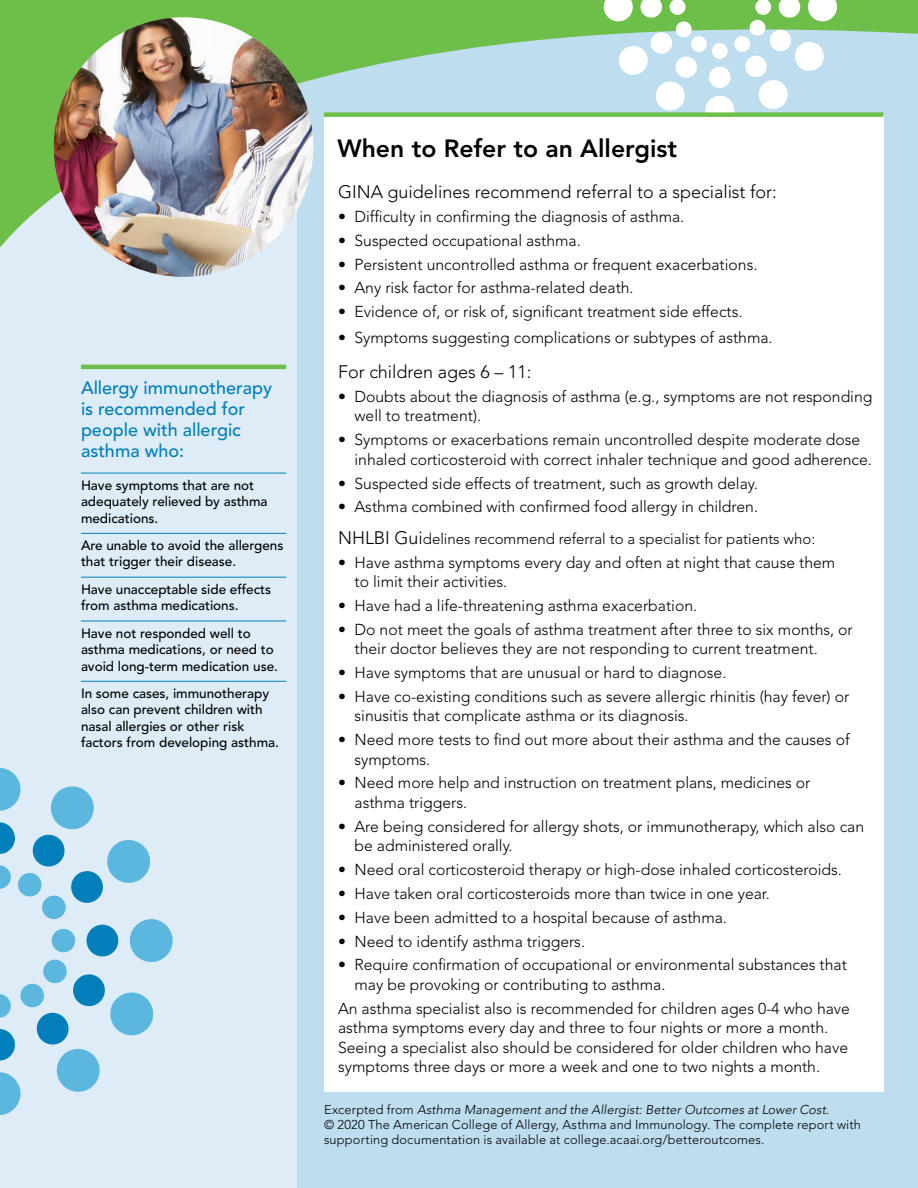
<style>
.page{position:relative;width:918px;height:1188px;background:#fff}
.page>*{position:absolute;margin:0;border:0;box-sizing:border-box;transform-origin:0 0}
.t1{font:800 24.75px "Avenir";color:#000}
.t2{font:300 18px "Avenir";color:#000}
.t3{font:500 18px/21px "Avenir";color:#007fba}
.t4{font:300 15.75px/19.5px "Avenir";color:#000}
.t5{font:300 15px "Avenir";color:#000}
.t6{font:500 13.5px/16.5px "Avenir";color:#000}
.t7{font:300 12.75px/15px "Avenir";letter-spacing:.015em;color:#000}
.s1{font-size:18px}
.s2{font-style:italic}
</style>
<div class="page">
<div style="left:0;top:2px;width:918px;height:1186px;background:#beddef"></div>
<div style="left:0;top:0;width:297px;height:1188px;background:#ddecf6"></div>
<svg style="left:0;top:0;width:918px;height:264px;fill:#6ebe4a"></svg>
<img style="left:54px;top:17px;width:259px;height:260px;border-radius:130px">
<div style="left:712px;top:43px;width:16px;height:16px;background:#fff;border-radius:50%"></div>
<div style="left:709px;top:67px;width:21px;height:21px;background:#fff;border-radius:50%"></div>
<div style="left:705px;top:96px;width:29px;height:29px;background:#fff;border-radius:50%"></div>
<svg style="left:733px;top:0;width:104px;height:111px"></svg>
<svg style="left:604px;top:0;width:104px;height:112px"></svg>
<div style="left:52px;top:929px;width:23px;height:23px;background:#5cb7de;border-radius:50%"></div>
<div style="left:87px;top:925px;width:31px;height:31px;background:#007fba;border-radius:50%"></div>
<div style="left:130px;top:919px;width:43px;height:43px;background:#5cb7de;border-radius:50%"></div>
<svg style="left:0;top:958px;width:156px;height:157px"></svg>
<svg style="left:0;top:768px;width:153px;height:153px"></svg>
<div style="left:324px;top:114px;width:559px;height:978px;background:#fff"></div>
<hr style="left:81px;top:365px;width:205px;height:4px;background:#6ebe4a">
<hr style="left:81px;top:473px;width:205px;height:1px;background:#007fba">
<hr style="left:81px;top:533px;width:205px;height:1px;background:#007fba">
<hr style="left:81px;top:577px;width:205px;height:1px;background:#007fba">
<hr style="left:81px;top:621px;width:205px;height:1px;background:#007fba">
<hr style="left:81px;top:681px;width:205px;height:1px;background:#007fba">
<div style="left:324px;top:112px;width:559px;height:5px;background:#6ebe4a"></div>
<p class="t3" style="left:81px;top:378px;width:193px">Allergy immunotherapy is recommended for people with allergic asthma who:</p>
<p class="t6" style="left:81px;top:477px;width:188px">Have symptoms that are not adequately relieved by asthma medications.</p>
<p class="t6" style="left:81px;top:537px;width:204px">Are unable to avoid the allergens that trigger their disease.</p>
<p class="t6" style="left:81px;top:581px;width:192px">Have unacceptable side effects from asthma medications.</p>
<p class="t6" style="left:81px;top:625px;width:198px">Have not responded well to asthma medications, or need to avoid long-term medication use.</p>
<p class="t6" style="left:81px;top:685px;width:199px">In some cases, immunotherapy also can prevent children with nasal allergies or other risk factors from developing asthma.</p>
<h1 class="t1" style="left:338px;top:134px;width:341px">When to Refer to an Allergist</h1>
<p class="t2" style="left:338px;top:181px;width:440px">GINA guidelines recommend referral to a specialist for:</p>
<p class="t4" style="left:338px;top:207px;width:348px">• Difficulty in confirming the diagnosis of asthma.</p>
<p class="t4" style="left:338px;top:231px;width:244px">• Suspected occupational asthma.</p>
<p class="t4" style="left:338px;top:254px;width:421px">• Persistent uncontrolled asthma or frequent exacerbations.</p>
<p class="t4" style="left:338px;top:278px;width:297px">• Any risk factor for asthma-related death.</p>
<p class="t4" style="left:338px;top:302px;width:406px">• Evidence of, or risk of, significant treatment side effects.</p>
<p class="t4" style="left:338px;top:327px;width:436px">• Symptoms suggesting complications or subtypes of asthma.</p>
<p class="t2" style="left:338px;top:361px;width:195px">For children ages 6 – 11:</p>
<p class="t4" style="left:355px;top:387px;width:519px;text-indent:-17px">• Doubts about the diagnosis of asthma (e.g., symptoms are not responding well to treatment).</p>
<p class="t4" style="left:355px;top:430px;width:519px;text-indent:-17px">• Symptoms or exacerbations remain uncontrolled despite moderate dose inhaled corticosteroid with correct inhaler technique and good adherence.</p>
<p class="t4" style="left:338px;top:473px;width:421px">• Suspected side effects of treatment, such as growth delay.</p>
<p class="t4" style="left:338px;top:497px;width:422px">• Asthma combined with confirmed food allergy in children.</p>
<p class="t5" style="left:338px;top:530px;width:479px"><span class="s1">NHLBI Gui</span>delines recommend referral to a specialist for patients who:</p>
<p class="t4" style="left:355px;top:552px;width:482px;text-indent:-17px">• Have asthma symptoms every day and often at night that cause them to limit their activities.</p>
<p class="t4" style="left:338px;top:596px;width:361px">• Have had a life-threatening asthma exacerbation.</p>
<p class="t4" style="left:355px;top:620px;width:500px;text-indent:-17px">• Do not meet the goals of asthma treatment after three to six months, or their doctor believes they are not responding to current treatment.</p>
<p class="t4" style="left:338px;top:663px;width:390px">• Have symptoms that are unusual or hard to diagnose.</p>
<p class="t4" style="left:355px;top:687px;width:496px;text-indent:-17px">• Have co-existing conditions such as severe allergic rhinitis (hay fever) or sinusitis that complicate asthma or its diagnosis.</p>
<p class="t4" style="left:355px;top:730px;width:497px;text-indent:-17px">• Need more tests to find out more about their asthma and the causes of symptoms.</p>
<p class="t4" style="left:355px;top:773px;width:458px;text-indent:-17px">• Need more help and instruction on treatment plans, medicines or asthma triggers.</p>
<p class="t4" style="left:355px;top:817px;width:511px;text-indent:-17px">• Are being considered for allergy shots, or immunotherapy, which also can be administered orally.</p>
<p class="t4" style="left:338px;top:860px;width:505px">• Need oral corticosteroid therapy or high-dose inhaled corticosteroids.</p>
<p class="t4" style="left:338px;top:884px;width:433px">• Have taken oral corticosteroids more than twice in one year.</p>
<p class="t4" style="left:338px;top:908px;width:390px">• Have been admitted to a hospital because of asthma.</p>
<p class="t4" style="left:338px;top:931px;width:249px">• Need to identify asthma triggers.</p>
<p class="t4" style="left:355px;top:955px;width:494px;text-indent:-17px">• Require confirmation of occupational or environmental substances that may be provoking or contributing to asthma.</p>
<p class="t4" style="left:338px;top:998px;width:513px">An asthma specialist also is recommended for children ages 0-4 who have asthma symptoms every day and three to four nights or more a month.<br>Seeing a specialist also should be considered for older children who have symptoms three days or more a week and one to two nights a month.</p>
<p class="t7" style="left:324px;top:1103px;width:539px">Excerpted from <span class="s2">Asthma Management and the Allergist: Better Outcomes at Lower Cost.<br></span>© 2020 The American College of Allergy, Asthma and Immunology. The complete report with supporting documentation is available at college.acaai.org/betteroutcomes.</p>
</div>
